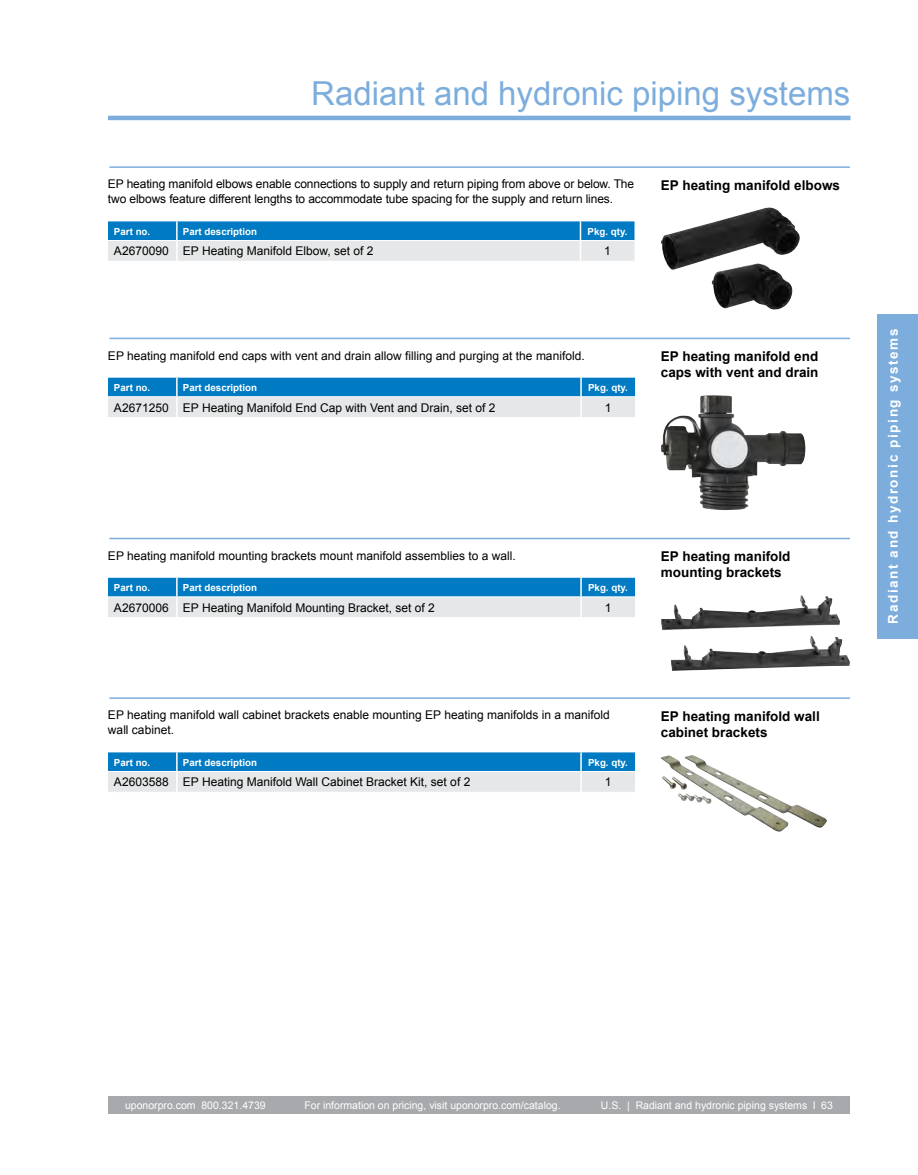
<style>
.page{position:relative;width:918px;height:1175px;background:#fff}
.page>*{position:absolute;margin:0;border:0;box-sizing:border-box;transform-origin:0 0}
.t1{font:33px "Arial";color:#7caddd}
.t2{font:700 13.5px/16.5px "Arial";color:#000}
.t3{font:700 13.5px "Arial";letter-spacing:.12em;color:#fff}
.t4{font:12px/15px "Arial";color:#000}
.t5{font:10.5px "Arial";color:#fff}
.t6{font:700 9.75px "Arial";color:#fff}
</style>
<div class="page">
<hr style="left:108px;top:116px;width:742px;height:4px;background:#7caddd">
<div style="left:878px;top:314px;width:40px;height:324px;background:#7caddd"></div>
<div style="left:283px;top:1096px;width:567px;height:17px;background:#a7a9ac"></div>
<div style="left:108px;top:1096px;width:175px;height:17px;background:#a7a9ac"></div>
<svg style="left:108px;top:221px;width:526px;height:40px;background:#7cb5d7"></svg>
<hr style="left:110px;top:166px;width:740px;height:2px;background:#7caddd">
<img style="left:661px;top:207px;width:139px;height:103px">
<svg style="left:108px;top:378px;width:527px;height:39px;background:#79b3d6"></svg>
<hr style="left:108px;top:396px;width:69px;height:1px;background:#fff">
<hr style="left:177px;top:396px;width:404px;height:1px;background:#fff">
<hr style="left:176px;top:397px;width:2px;height:20px;background:#fff">
<hr style="left:581px;top:396px;width:54px;height:1px;background:#fff">
<hr style="left:580px;top:397px;width:2px;height:20px;background:#fff">
<hr style="left:110px;top:338px;width:740px;height:1px;background:#7caddd">
<img style="left:661px;top:395px;width:145px;height:115px">
<svg style="left:108px;top:578px;width:527px;height:39px;background:#79b3d6"></svg>
<hr style="left:108px;top:596px;width:69px;height:1px;background:#fff">
<hr style="left:177px;top:596px;width:404px;height:1px;background:#fff">
<hr style="left:176px;top:597px;width:2px;height:20px;background:#fff">
<hr style="left:581px;top:596px;width:54px;height:1px;background:#fff">
<hr style="left:580px;top:597px;width:2px;height:20px;background:#fff">
<hr style="left:110px;top:538px;width:740px;height:1px;background:#7caddd">
<img style="left:661px;top:595px;width:189px;height:76px">
<svg style="left:108px;top:752px;width:527px;height:40px;background:#79b3d6"></svg>
<hr style="left:108px;top:771px;width:69px;height:1px;background:#fff">
<hr style="left:177px;top:771px;width:404px;height:1px;background:#fff">
<hr style="left:176px;top:772px;width:2px;height:20px;background:#fff">
<hr style="left:581px;top:771px;width:54px;height:1px;background:#fff">
<hr style="left:580px;top:772px;width:2px;height:20px;background:#fff">
<hr style="left:110px;top:697px;width:740px;height:2px;background:#7caddd">
<img style="left:661px;top:755px;width:166px;height:77px">
<h1 class="t1" style="left:311px;top:72px;width:541px">Radiant and hydronic piping systems</h1>
<p class="t4" style="left:108px;top:177px;width:528px">EP heating manifold elbows enable connections to supply and return piping from above or below. The two elbows feature different lengths to accommodate tube spacing for the supply and return lines.</p>
<p class="t6" style="left:114px;top:225px;width:38px">Part no.</p>
<p class="t6" style="left:183px;top:225px;width:76px">Part description</p>
<p class="t6" style="left:588px;top:225px;width:41px">Pkg. qty.</p>
<p class="t4" style="left:114px;top:244px;width:261px">A2670090 EP Heating Manifold Elbow, set of 2</p>
<p class="t4" style="left:604px;top:244px;width:8px">1</p>
<p class="t2" style="left:661px;top:177px;width:181px">EP heating manifold elbows</p>
<p class="t4" style="left:108px;top:348px;width:478px">EP heating manifold end caps with vent and drain allow filling and purging at the manifold.</p>
<p class="t6" style="left:114px;top:381px;width:38px">Part no.</p>
<p class="t6" style="left:183px;top:381px;width:76px">Part description</p>
<p class="t6" style="left:588px;top:381px;width:41px">Pkg. qty.</p>
<p class="t4" style="left:114px;top:400px;width:383px">A2671250 EP Heating Manifold End Cap with Vent and Drain, set of 2</p>
<p class="t4" style="left:605px;top:400px;width:8px">1</p>
<p class="t2" style="left:661px;top:348px;width:159px">EP heating manifold end caps with vent and drain</p>
<p class="t4" style="left:108px;top:548px;width:409px">EP heating manifold mounting brackets mount manifold assemblies to a wall.</p>
<p class="t6" style="left:114px;top:581px;width:38px">Part no.</p>
<p class="t6" style="left:183px;top:581px;width:76px">Part description</p>
<p class="t6" style="left:588px;top:581px;width:41px">Pkg. qty.</p>
<p class="t4" style="left:114px;top:600px;width:322px">A2670006 EP Heating Manifold Mounting Bracket, set of 2</p>
<p class="t4" style="left:605px;top:600px;width:8px">1</p>
<p class="t2" style="left:661px;top:548px;width:131px">EP heating manifold mounting brackets</p>
<p class="t4" style="left:108px;top:708px;width:503px">EP heating manifold wall cabinet brackets enable mounting EP heating manifolds in a manifold wall cabinet.</p>
<p class="t6" style="left:114px;top:755px;width:38px">Part no.</p>
<p class="t6" style="left:183px;top:755px;width:76px">Part description</p>
<p class="t6" style="left:588px;top:755px;width:41px">Pkg. qty.</p>
<p class="t4" style="left:114px;top:774px;width:358px">A2603588 EP Heating Manifold Wall Cabinet Bracket Kit, set of 2</p>
<p class="t4" style="left:605px;top:774px;width:8px">1</p>
<p class="t2" style="left:661px;top:708px;width:160px">EP heating manifold wall cabinet brackets</p>
<p class="t3" style="left:884px;top:623px;width:297px;rotate:-90deg">Radiant and hydronic piping systems</p>
<p class="t5" style="left:125px;top:1098px;width:142px">uponorpro.com 800.321.4739</p>
<p class="t5" style="left:304px;top:1098px;width:258px">For information on pricing, visit uponorpro.com/catalog.</p>
<p class="t5" style="left:601px;top:1098px;width:234px">U.S. | Radiant and hydronic piping systems l 63</p>
</div>
